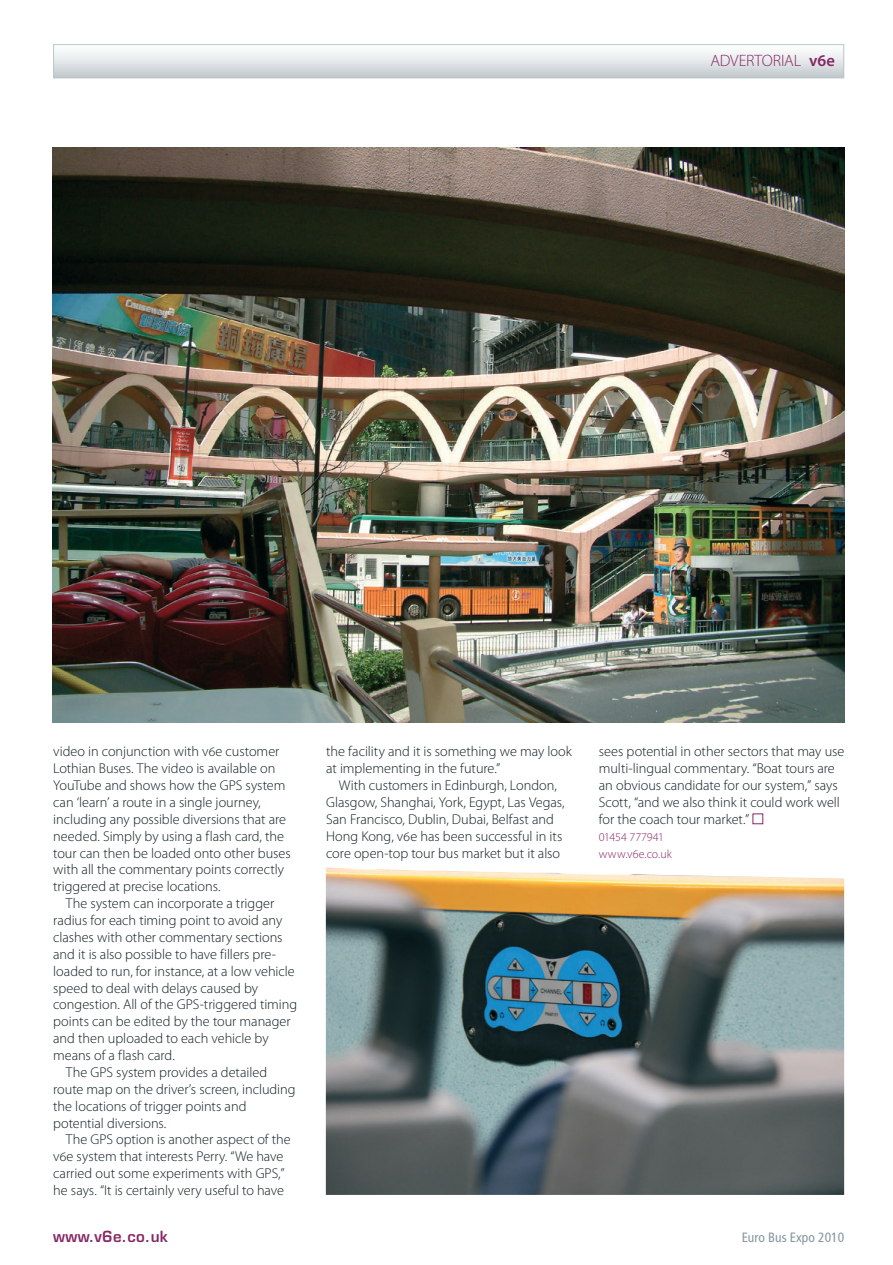
<style>
.page{position:relative;width:893px;height:1265px;background:#fff}
.page>*{position:absolute;margin:0;border:0;box-sizing:border-box;transform-origin:0 0}
.t1{font:300 16.5px "Myriad Pro";letter-spacing:-.01em;color:#862765}
.t2{font:600 15px "Eurostile";letter-spacing:.02em;color:#862765}
.t3{font:300 14.25px/16.8px "Myriad Pro";color:#0f1d22}
.t4{font:condensed 13.5px "Frutiger";color:#86979e}
.t5{font:300 12px/16.8px "Myriad Pro";color:#862765}
.s1{font-weight:600}
</style>
<div class="page">
<svg style="left:55px;top:52px;width:787px;height:24px;background:#dde1e4"></svg>
<div style="left:53px;top:44px;width:791px;height:34px;border:1px solid #bcc6ca"></div>
<img style="left:326px;top:867px;width:518px;height:327px">
<img style="left:53px;top:147px;width:791px;height:575px">
<p class="t1" style="left:710px;top:51px;width:126px">advertorial <span class="s1">v6e</span></p>
<p class="t3" style="left:53px;top:743px;width:239px">video in conjunction with v6e customer Lothian Buses. The video is available on YouTube and shows how the GPS system can ‘learn’ a route in a single journey, including any possible diversions that are needed. Simply by using a flash card, the tour can then be loaded onto other buses with all the commentary points correctly triggered at precise locations.</p>
<p class="t3" style="left:66px;top:895px;width:210px">The system can incorporate a trigger</p>
<p class="t3" style="left:53px;top:912px;width:231px">radius for each timing point to avoid any</p>
<p class="t3" style="left:53px;top:929px;width:231px">clashes with other commentary sections</p>
<p class="t3" style="left:53px;top:945px;width:224px">and it is also possible to have fillers pre-</p>
<p class="t3" style="left:53px;top:962px;width:243px">loaded to run, for instance, at a low vehicle</p>
<p class="t3" style="left:53px;top:979px;width:206px">speed to deal with delays caused by</p>
<p class="t3" style="left:53px;top:996px;width:246px">congestion. All of the GPS-triggered timing</p>
<p class="t3" style="left:53px;top:1013px;width:239px">points can be edited by the tour manager</p>
<p class="t3" style="left:53px;top:1030px;width:217px">and then uploaded to each vehicle by</p>
<p class="t3" style="left:53px;top:1047px;width:123px">means of a flash card.</p>
<p class="t3" style="left:66px;top:1064px;width:203px">The GPS system provides a detailed</p>
<p class="t3" style="left:53px;top:1080px;width:244px">route map on the driver’s screen, including</p>
<p class="t3" style="left:53px;top:1097px;width:195px">the locations of trigger points and</p>
<p class="t3" style="left:53px;top:1114px;width:115px">potential diversions.</p>
<p class="t3" style="left:66px;top:1131px;width:226px">The GPS option is another aspect of the</p>
<p class="t3" style="left:53px;top:1148px;width:232px">v6e system that interests Perry. “We have</p>
<p class="t3" style="left:53px;top:1165px;width:233px">carried out some experiments with GPS,”</p>
<p class="t3" style="left:53px;top:1182px;width:232px">he says. “It is certainly very useful to have</p>
<p class="t3" style="left:326px;top:743px;width:247px">the facility and it is something we may look at implementing in the future.”</p>
<p class="t3" style="left:326px;top:777px;width:240px;text-indent:13px">With customers in Edinburgh, London, Glasgow, Shanghai, York, Egypt, Las Vegas, San Francisco, Dublin, Dubai, Belfast and Hong Kong, v6e has been successful in its core open-top tour bus market but it also</p>
<p class="t3" style="left:599px;top:743px;width:247px">sees potential in other sectors that may use multi-lingual commentary. “Boat tours are an obvious candidate for our system,” says Scott, “and we also think it could work well for the coach tour market.”</p>
<p class="t5" style="left:599px;top:828px;width:74px">01454 777941 www.v6e.co.uk</p>
<p class="t2" style="left:53px;top:1227px;width:116px">www.v6e.co.uk</p>
<p class="t4" style="left:742px;top:1229px;width:104px">Euro Bus Expo 2010</p>
</div>
